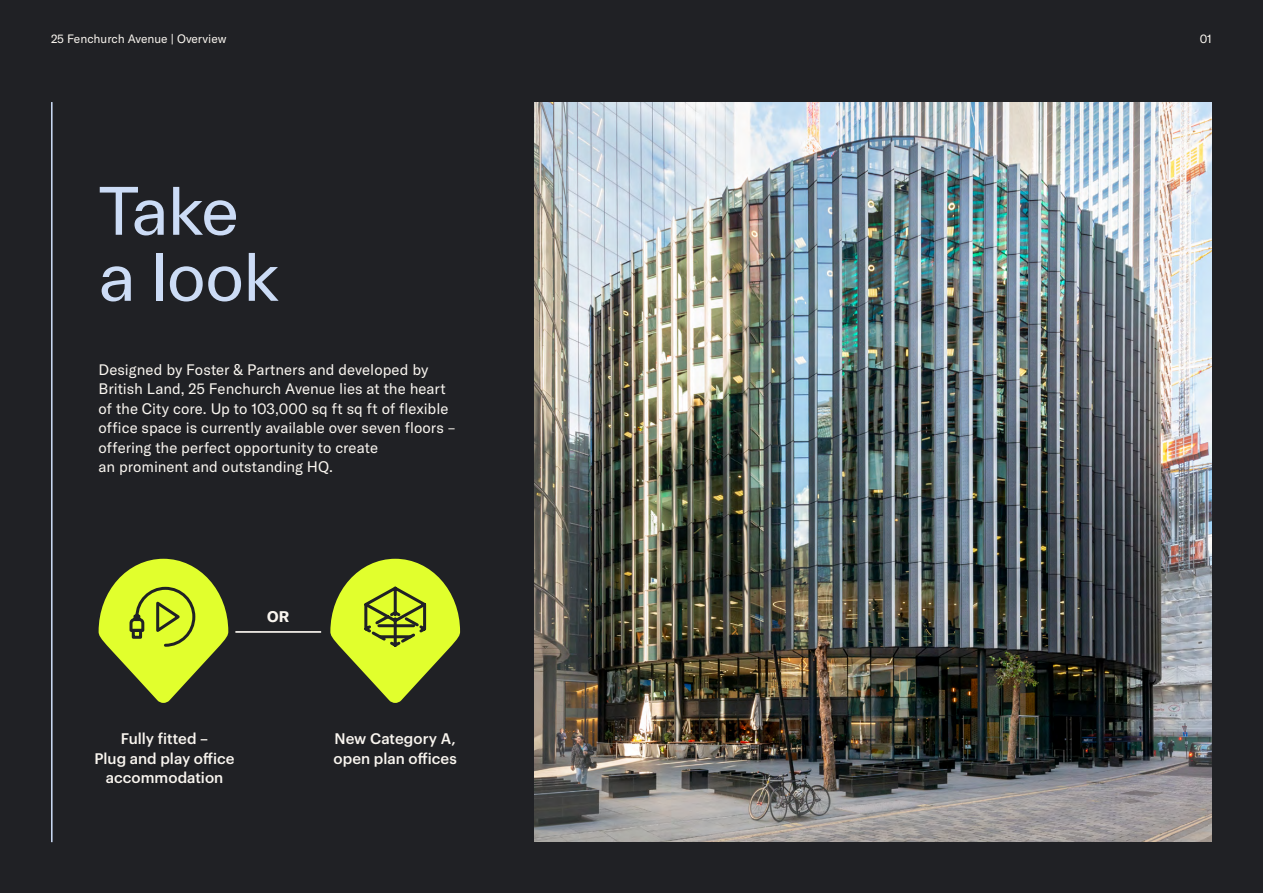
<style>
.page{position:relative;width:1263px;height:893px;background:#202125}
.page>*{position:absolute;margin:0;border:0;box-sizing:border-box;transform-origin:0 0}
.t1{font:63px/66px "TWK Everett";color:#ccdcf6}
.t2{font:700 15.15px "GT America";color:#faf6f0}
.t3{font:15px/19.5px "GT America";color:#faf6f0}
.t4{font:500 15px/19.5px "Graphik";letter-spacing:.005em;color:#faf6f0}
.t5{font:12px "GT America";color:#faf6f0}
</style>
<div class="page">
<img style="left:535px;top:102px;width:677px;height:740px">
<svg style="left:99px;top:559px;width:129px;height:144px"></svg>
<hr style="left:235px;top:631px;width:86px;height:2px;background:#faf6f0">
<svg style="left:330px;top:559px;width:130px;height:144px"></svg>
<hr style="left:379px;top:624px;width:35px;height:3px;background:#202125">
<hr style="left:380px;top:635px;width:31px;height:3px;background:#202125">
<hr style="left:51px;top:102px;width:2px;height:740px;background:#ccdcf6">
<p class="t5" style="left:51px;top:32px;width:177px">25 Fenchurch Avenue | Overview</p>
<p class="t5" style="left:1200px;top:32px;width:14px">01</p>
<h1 class="t1" style="left:99px;top:177px;width:181px">Take a look</h1>
<p class="t3" style="left:99px;top:359px;width:358px">Designed by Foster &amp; Partners and developed by British Land, 25 Fenchurch Avenue lies at the heart of the City core. Up to 103,000 sq ft sq ft of flexible office space is currently available over seven floors – offering the perfect opportunity to create<br>an prominent and outstanding HQ.</p>
<p class="t2" style="left:267px;top:607px;width:24px">OR</p>
<p class="t4" style="left:94px;top:728px;width:142px;text-align:center">Fully fitted –<br>Plug and play office accommodation</p>
<p class="t4" style="left:334px;top:728px;width:125px">New Category A, open plan offices</p>
</div>
